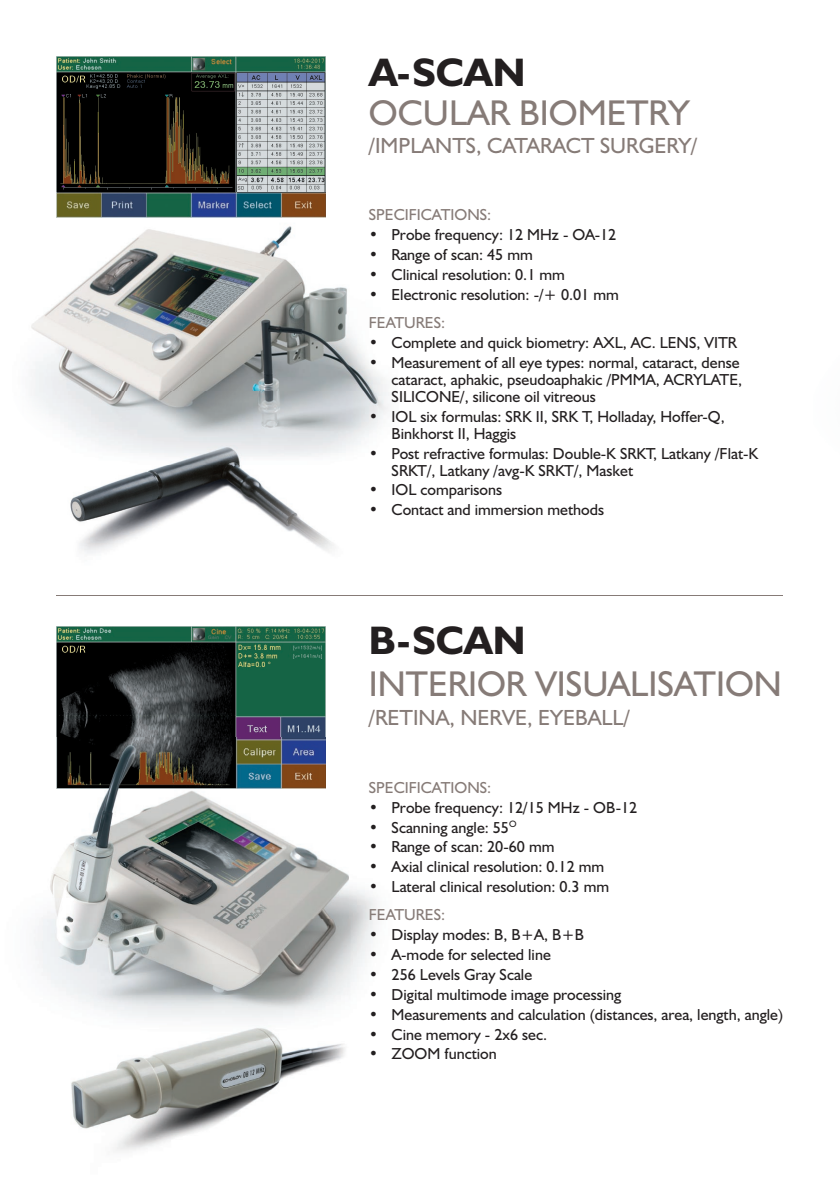
<style>
.page{position:relative;width:840px;height:1191px;background:#fff}
.page>*{position:absolute;margin:0;border:0;box-sizing:border-box;transform-origin:0 0}
.t1{font:40px "Humanst 521 EU Bold";color:#231f20}
.t2{font:36px "Humanst 521 EU";color:#867b77}
.t3{font:22px "Humanst 521 EU";color:#867b77}
.t4{font:16px/17px "Humanst 521 EU";color:#231f20}
.t5{font:16px "Humanst 521 EU";color:#867b77}
</style>
<div class="page">
<img style="left:71px;top:1040px;width:274px;height:111px">
<img style="left:46px;top:397px;width:331px;height:157px">
<hr style="left:57px;top:595px;width:725px;height:1px;background:#867b77">
<img style="left:57px;top:56px;width:269px;height:137px">
<img style="left:57px;top:627px;width:269px;height:110px">
<img style="left:31px;top:193px;width:358px;height:204px">
<img style="left:31px;top:396px;width:15px;height:14px">
<img style="left:377px;top:396px;width:12px;height:29px">
<img style="left:35px;top:737px;width:342px;height:303px">
<h1 class="t1" style="left:369px;top:48px;width:158px">A-SCAN</h1>
<h2 class="t2" style="left:369px;top:90px;width:322px">OCULAR BIOMETRY</h2>
<h3 class="t3" style="left:369px;top:132px;width:330px">/IMPLANTS, CATARACT SURGERY/</h3>
<p class="t5" style="left:369px;top:205px;width:124px">SPECIFICATIONS:</p>
<p class="t4" style="left:369px;top:226px;width:249px">• Probe frequency: 12 MHz - OA-12</p>
<p class="t4" style="left:369px;top:246px;width:165px">• Range of scan: 45 mm</p>
<p class="t4" style="left:369px;top:266px;width:197px">• Clinical resolution: 0.1 mm</p>
<p class="t4" style="left:369px;top:285px;width:251px">• Electronic resolution: -/+ 0.01 mm</p>
<p class="t5" style="left:369px;top:313px;width:78px">FEATURES:</p>
<p class="t4" style="left:369px;top:334px;width:369px">• Complete and quick biometry: AXL, AC. LENS, VITR</p>
<p class="t4" style="left:391px;top:353px;width:352px;text-indent:-23px">• Measurement of all eye types: normal, cataract, dense cataract, aphakic, pseudoaphakic /PMMA, ACRYLATE,<br>SILICONE/, silicone oil vitreous</p>
<p class="t4" style="left:391px;top:407px;width:334px;text-indent:-23px">• IOL six formulas: SRK II, SRK T, Holladay, Hoffer-Q,<br>Binkhorst II, Haggis</p>
<p class="t4" style="left:391px;top:444px;width:368px;text-indent:-23px">• Post refractive formulas: Double-K SRKT, Latkany /Flat-K<br>SRKT/, Latkany /avg-K SRKT/, Masket</p>
<p class="t4" style="left:369px;top:481px;width:135px">• IOL comparisons</p>
<p class="t4" style="left:369px;top:501px;width:236px">• Contact and immersion methods</p>
<h1 class="t1" style="left:369px;top:615px;width:158px">B-SCAN</h1>
<h2 class="t2" style="left:369px;top:662px;width:414px">INTERIOR VISUALISATION</h2>
<h3 class="t3" style="left:369px;top:704px;width:262px">/RETINA, NERVE, EYEBALL/</h3>
<p class="t5" style="left:369px;top:777px;width:124px">SPECIFICATIONS:</p>
<p class="t4" style="left:369px;top:798px;width:270px">• Probe frequency: 12/15 MHz - OB-12</p>
<p class="t4" style="left:369px;top:818px;width:149px">• Scanning angle: 55<sup>O</sup></p>
<p class="t4" style="left:369px;top:838px;width:187px">• Range of scan: 20-60 mm</p>
<p class="t4" style="left:369px;top:858px;width:237px">• Axial clinical resolution: 0.12 mm</p>
<p class="t4" style="left:369px;top:878px;width:242px">• Lateral clinical resolution: 0.3 mm</p>
<p class="t5" style="left:369px;top:905px;width:78px">FEATURES:</p>
<p class="t4" style="left:369px;top:926px;width:216px">• Display modes: B, B+A, B+B</p>
<p class="t4" style="left:369px;top:946px;width:183px">• A-mode for selected line</p>
<p class="t4" style="left:369px;top:965px;width:165px">• 256 Levels Gray Scale</p>
<p class="t4" style="left:369px;top:985px;width:254px">• Digital multimode image processing</p>
<p class="t4" style="left:369px;top:1005px;width:415px">• Measurements and calculation (distances, area, length, angle)</p>
<p class="t4" style="left:369px;top:1025px;width:180px">• Cine memory - 2x6 sec.</p>
<p class="t4" style="left:369px;top:1045px;width:129px">• ZOOM function</p>
</div>
